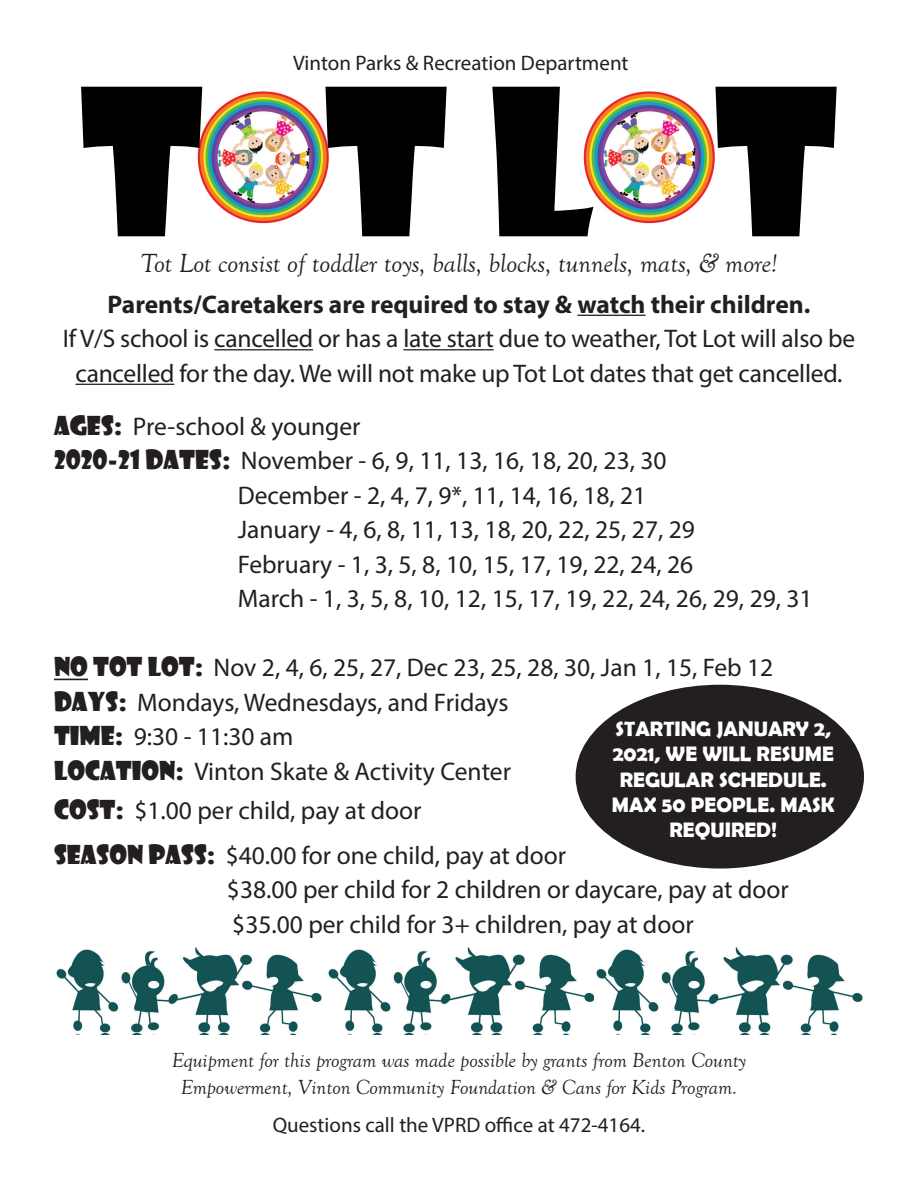
<style>
.page{position:relative;width:918px;height:1188px;background:#fff}
.page>*{position:absolute;margin:0;border:0;box-sizing:border-box;transform-origin:0 0}
.t1{font:199.5px "Showcard Gothic";color:#000}
.t2{font:italic 27px "Goudy Old Style T";color:#231f20}
.t3{font:25.5px/34.5px "Myriad Pro";color:#231f20}
.t4{font:700 25.5px "Myriad Pro";color:#231f20}
.t5{font:italic 21px/27px "Goudy Old Style T";color:#231f20;text-align:center}
.t6{font:700 21px/25.2px "Berlin Sans FB Demi";color:#fff;text-align:center}
.t7{font:21px "Myriad Pro";color:#231f20}
.s1{font-family:"Showcard Gothic"}
</style>
<div class="page">
<img style="left:197px;top:91px;width:132px;height:133px">
<img style="left:583px;top:91px;width:132px;height:133px">
<hr style="left:54px;top:679px;width:34px;height:1px;background:#231f20">
<hr style="left:577px;top:315px;width:69px;height:1px;background:#231f20">
<hr style="left:214px;top:349px;width:99px;height:1px;background:#231f20">
<hr style="left:403px;top:349px;width:91px;height:1px;background:#231f20">
<hr style="left:76px;top:384px;width:98px;height:1px;background:#231f20">
<img style="left:56px;top:947px;width:266px;height:87px">
<img style="left:328px;top:947px;width:266px;height:87px">
<img style="left:596px;top:947px;width:267px;height:87px">
<div style="left:576px;top:685px;width:288px;height:184px;background:#231f20;border-radius:50%"></div>
<p class="t7" style="left:293px;top:50px;width:337px">Vinton Parks &amp; Recreation Department</p>
<h1 class="t1" style="left:79px;top:30px;width:761px">T T L T</h1>
<p class="t2" style="left:141px;top:248px;width:638px">Tot Lot consist of toddler toys, balls, blocks, tunnels, mats, &amp; more!</p>
<p class="t4" style="left:108px;top:288px;width:704px">Parents/Caretakers are required to stay &amp; watch their children.</p>
<p class="t3" style="left:63px;top:321px;width:794px;text-align:center">If V/S school is cancelled or has a late start due to weather, Tot Lot will also be cancelled for the day. We will not make up Tot Lot dates that get cancelled.</p>
<p class="t3" style="left:54px;top:408px;width:308px"><span class="s1">AGES:</span> Pre-school &amp; younger</p>
<p class="t3" style="left:54px;top:443px;width:614px"><span class="s1">2020-21 DATES:</span> November - 6, 9, 11, 13, 16, 18, 20, 23, 30</p>
<p class="t3" style="left:238px;top:477px;width:410px">December - 2, 4, 7, 9*, 11, 14, 16, 18, 21</p>
<p class="t3" style="left:238px;top:512px;width:459px">January - 4, 6, 8, 11, 13, 18, 20, 22, 25, 27, 29</p>
<p class="t3" style="left:238px;top:546px;width:457px">February - 1, 3, 5, 8, 10, 15, 17, 19, 22, 24, 26</p>
<p class="t3" style="left:238px;top:581px;width:576px">March - 1, 3, 5, 8, 10, 12, 15, 17, 19, 22, 24, 26, 29, 29, 31</p>
<p class="t3" style="left:54px;top:650px;width:721px"><span class="s1">NO TOT LOT:</span> Nov 2, 4, 6, 25, 27, Dec 23, 25, 28, 30, Jan 1, 15, Feb 12<br><span class="s1">DAYS:</span> Mondays, Wednesdays, and Fridays<br><span class="s1">TIME:</span> 9:30 - 11:30 am<br><span class="s1">LOCATION:</span> Vinton Skate &amp; Activity Center</p>
<p class="t3" style="left:54px;top:787px;width:514px;line-height:45px"><span class="s1">COST:</span> $1.00 per child, pay at door<br><span class="s1">SEASON PASS:</span> $40.00 for one child, pay at door</p>
<p class="t3" style="left:227px;top:872px;width:563px">$38.00 per child for 2 children or daycare, pay at door $35.00 per child for 3+ children, pay at door</p>
<p class="t6" style="left:612px;top:716px;width:224px">STARTING JANUARY 2,<br>2021, WE WILL RESUME<br>REGULAR SCHEDULE.<br>MAX 50 PEOPLE. MASK<br>REQUIRED!</p>
<p class="t5" style="left:172px;top:1047px;width:576px">Equipment for this program was made possible by grants from Benton County<br>Empowerment, Vinton Community Foundation &amp; Cans for Kids Program.</p>
<p class="t7" style="left:273px;top:1112px;width:374px">Questions call the VPRD office at 472-4164.</p>
</div>
